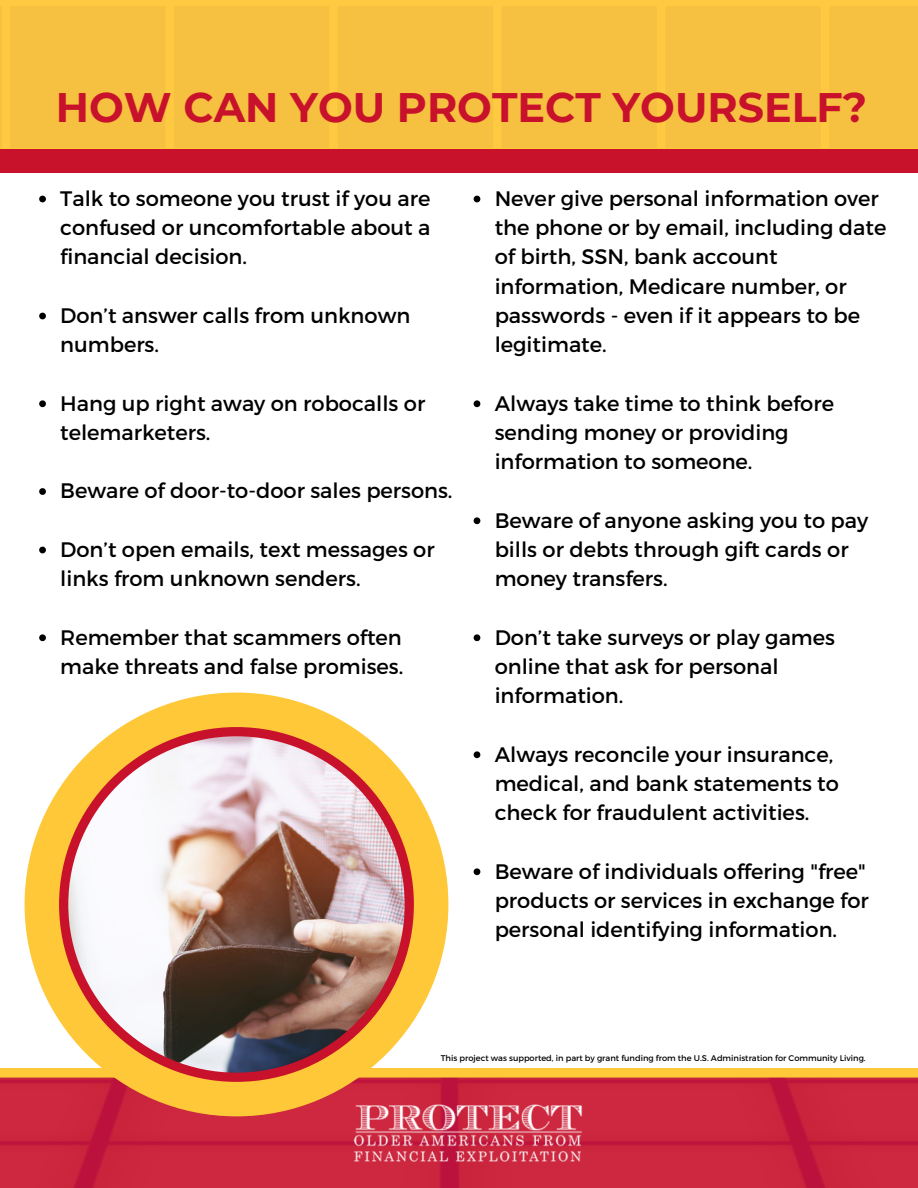
<style>
.page{position:relative;width:918px;height:1188px;background:#fff}
.page>*{position:absolute;margin:0;border:0;box-sizing:border-box;transform-origin:0 0}
.t1{font:700 41.25px "Montserrat";color:#c8122c}
.t2{font:21px/29.2px "Montserrat";color:#000}
.t3{font:8.25px "Montserrat";color:#000}
</style>
<div class="page">
<div style="left:0;top:0;width:918px;height:173px;background:#c8122c"></div>
<img style="left:0;top:0;width:918px;height:148px">
<img style="left:0;top:1078px;width:918px;height:110px">
<div style="left:0;top:1068px;width:918px;height:10px;background:#ffc838"></div>
<svg style="left:25px;top:693px;width:423px;height:423px"></svg>
<img style="left:352px;top:1096px;width:233px;height:69px">
<svg style="left:39px;top:196px;width:7px;height:6px"></svg>
<svg style="left:39px;top:313px;width:7px;height:6px"></svg>
<svg style="left:39px;top:400px;width:7px;height:7px"></svg>
<svg style="left:39px;top:488px;width:7px;height:7px"></svg>
<svg style="left:39px;top:547px;width:7px;height:6px"></svg>
<svg style="left:39px;top:634px;width:7px;height:7px"></svg>
<svg style="left:474px;top:196px;width:6px;height:6px"></svg>
<svg style="left:474px;top:400px;width:6px;height:7px"></svg>
<svg style="left:474px;top:517px;width:6px;height:7px"></svg>
<svg style="left:474px;top:634px;width:6px;height:7px"></svg>
<svg style="left:474px;top:751px;width:6px;height:7px"></svg>
<svg style="left:474px;top:868px;width:6px;height:7px"></svg>
<p class="t1" style="left:56px;top:82px;width:813px">HOW CAN YOU PROTECT YOURSELF?</p>
<p class="t2" style="left:60px;top:183px;width:372px;text-align:justify">Talk to someone you trust if you are confused or uncomfortable about a financial decision.</p>
<p class="t2" style="left:60px;top:300px;width:352px">Don’t answer calls from unknown numbers.</p>
<p class="t2" style="left:60px;top:387px;width:367px">Hang up right away on robocalls or telemarketers.</p>
<p class="t2" style="left:60px;top:475px;width:394px">Beware of door-to-door sales persons.</p>
<p class="t2" style="left:60px;top:534px;width:376px">Don’t open emails, text messages or links from unknown senders.</p>
<p class="t2" style="left:60px;top:621px;width:345px">Remember that scammers often make threats and false promises.</p>
<p class="t2" style="left:495px;top:183px;width:393px">Never give personal information over the phone or by email, including date of birth, SSN, bank account information, Medicare number, or passwords - even if it appears to be legitimate.</p>
<p class="t2" style="left:495px;top:387px;width:341px">Always take time to think before sending money or providing information to someone.</p>
<p class="t2" style="left:495px;top:504px;width:375px">Beware of anyone asking you to pay bills or debts through gift cards or money transfers.</p>
<p class="t2" style="left:495px;top:621px;width:342px">Don’t take surveys or play games online that ask for personal information.</p>
<p class="t2" style="left:495px;top:738px;width:346px">Always reconcile your insurance, medical, and bank statements to check for fraudulent activities.</p>
<p class="t2" style="left:495px;top:855px;width:376px">Beware of individuals offering "free" products or services in exchange for personal identifying information.</p>
<p class="t3" style="left:441px;top:1052px;width:426px">This project was supported, in part by grant funding from the U.S. Administration for Community Living.</p>
</div>
